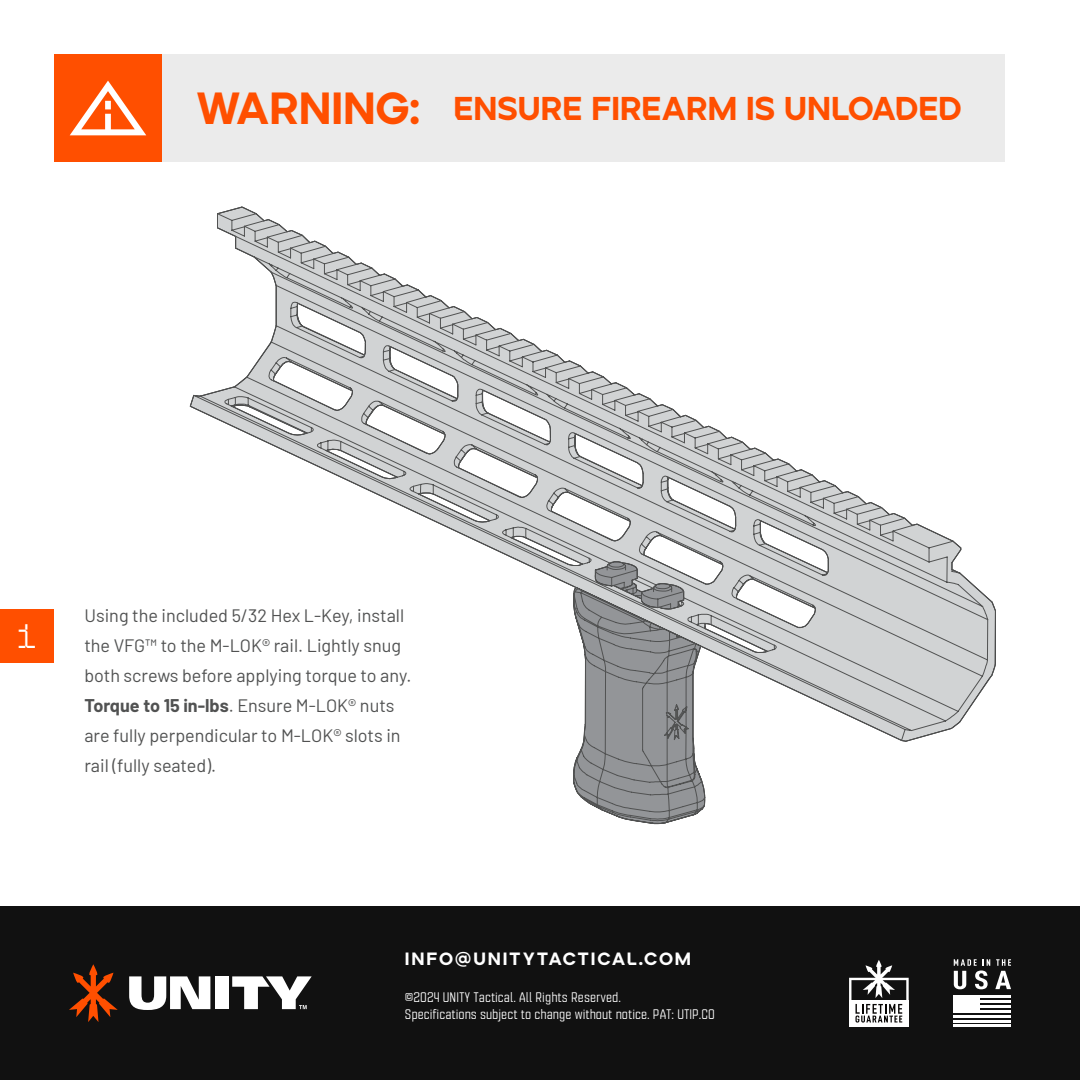
<style>
.page{position:relative;width:1080px;height:1080px;background:#fff}
.page>*{position:absolute;margin:0;border:0;box-sizing:border-box;transform-origin:0 0}
.t1{font:45px "Ardela Edge Variable X01";color:#ff4f00}
.t2{font:33px "Ardela Edge Variable X01";color:#ff4f00}
.t3{font:27px "Alterra Display";color:#fff}
.t4{font:18px "Barlow";color:#515252}
.t5{font:17.7px "Ardela Edge Variable X01";letter-spacing:.1em;color:#fff}
.t6{font:13.8px "Refinery 35";color:#fff}
.s1{font-weight:700}
</style>
<div class="page">
<div style="left:54px;top:54px;width:950px;height:108px;background:#ebebeb"></div>
<div style="left:54px;top:54px;width:108px;height:108px;background:#ff4f00"></div>
<div style="left:0;top:609px;width:54px;height:54px;background:#ff4f00"></div>
<svg style="left:70px;top:81px;width:76px;height:54px"></svg>
<svg style="left:189px;top:206px;width:807px;height:619px"></svg>
<div style="left:0;top:906px;width:1080px;height:174px;background:#111"></div>
<svg style="left:129px;top:976px;width:81px;height:34px"></svg>
<div style="left:215px;top:976px;width:14px;height:33px;background:#fff"></div>
<svg style="left:232px;top:976px;width:80px;height:33px"></svg>
<svg style="left:69px;top:964px;width:49px;height:58px"></svg>
<svg style="left:954px;top:959px;width:57px;height:30px"></svg>
<hr style="left:953px;top:1025px;width:58px;height:2px;background:#fff">
<hr style="left:953px;top:1020px;width:58px;height:2px;background:#fff">
<hr style="left:953px;top:1015px;width:58px;height:2px;background:#fff">
<hr style="left:953px;top:1010px;width:58px;height:3px;background:#fff">
<hr style="left:953px;top:1005px;width:58px;height:3px;background:#fff">
<hr style="left:953px;top:1000px;width:58px;height:3px;background:#fff">
<hr style="left:953px;top:995px;width:58px;height:3px;background:#fff">
<div style="left:953px;top:995px;width:27px;height:18px;background:#fff"></div>
<svg style="left:849px;top:960px;width:60px;height:67px"></svg>
<p class="t1" style="left:195px;top:88px;width:226px">WARNING:</p>
<p class="t2" style="left:454px;top:93px;width:510px">ENSURE FIREARM IS UNLOADED</p>
<p class="t3" style="left:18px;top:624px;width:20px">1</p>
<p class="t4" style="left:84px;top:604px;width:321px">Using the included 5/32 Hex L-Key, install</p>
<p class="t4" style="left:84px;top:634px;width:318px">the VFG™ to the M-LOK® rail. Lightly snug</p>
<p class="t4" style="left:84px;top:664px;width:329px">both screws before applying torque to any.</p>
<p class="t4" style="left:84px;top:694px;width:312px"><span class="s1">Torque to 15 in-lbs</span>. Ensure M-LOK® nuts</p>
<p class="t4" style="left:84px;top:724px;width:318px">are fully perpendicular to M-LOK® slots in</p>
<p class="t4" style="left:84px;top:754px;width:133px">rail (fully seated).</p>
<p class="t5" style="left:405px;top:951px;width:288px">INFO@UNITYTACTICAL.COM</p>
<p class="t6" style="left:405px;top:992px;width:218px">©2024 UNITY Tactical. All Rights Reserved.</p>
<p class="t6" style="left:405px;top:1009px;width:311px">Specifications subject to change without notice. PAT: UTIP.CO</p>
</div>
